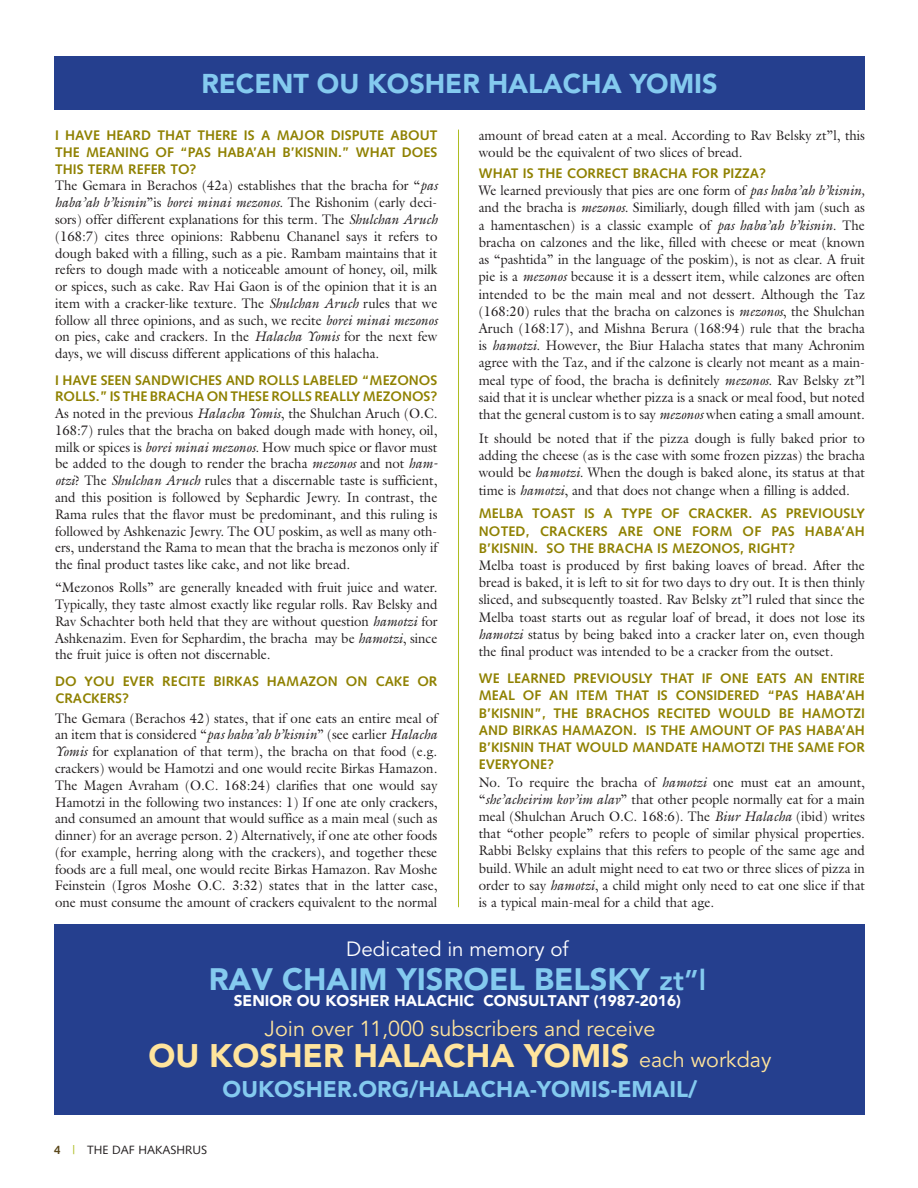
<style>
.page{position:relative;width:918px;height:1188px;background:#fff}
.page>*{position:absolute;margin:0;border:0;box-sizing:border-box;transform-origin:0 0}
.t1{font:900 32.4px "Avenir";color:#ffe49c}
.t2{font:900 30.75px "Avenir";color:#84caef}
.t3{font:900 27px "Avenir";color:#84caef}
.t4{font:900 22.5px "Avenir";color:#84caef}
.t5{font:21.6px "Avenir";color:#ffe49c}
.t6{font:20.55px "Avenir";color:#fff}
.t7{font:900 15.45px "Avenir";color:#fff}
.t8{font:13.8px/16.8px "Galliard";color:#231f20;text-align:justify;scale:.95 1}
.t9{font:700 13.8px/17.2px "Syntax";color:#8f8100;text-align:justify}
.t10{font:12px "Syntax";color:#231f20}
.s1{font-style:italic}
.s2{font-weight:800;font-size:28.2px}
.s3{font-weight:400;font-size:21.6px}
.s4{font-weight:700;color:#5a471a}
.s5{color:#aebc21}
</style>
<div class="page">
<div style="left:54px;top:924px;width:811px;height:191px;background:#253f8e"></div>
<hr style="left:458px;top:130px;width:1px;height:777px;background:#aebc21">
<div style="left:54px;top:56px;width:811px;height:53px;background:#253f8e"></div>
<h3 class="t3" style="left:201px;top:68px;width:18px">RECE</h3>
<h3 class="t3" style="left:271px;top:68px;width:448px">NT OU KOSHER HALACHA YOMIS</h3>
<p class="t9" style="left:55px;top:127px;width:384px;line-height:16.8px">I HAVE HEARD THAT THERE IS A MAJOR DISPUTE ABOUT THE MEANING OF “PAS HABA’AH B’KISNIN.” WHAT DOES THIS TERM REFER TO?</p>
<p class="t8" style="left:55px;top:177px;width:404px">The Gemara in Berachos (42a) establishes that the bracha for “<span class="s1">pas haba’ah b’kisnin</span>”is <span class="s1">borei minai mezonos</span>. The Rishonim (early deci&shy;sors) offer different explanations for this term. The <span class="s1">Shulchan Aruch </span>(168:7) cites three opinions: Rabbenu Chananel says it refers to dough baked with a filling, such as a pie. Rambam maintains that it refers to dough made with a noticeable amount of honey, oil, milk or spices, such as cake. Rav Hai Gaon is of the opinion that it is an item with a cracker-like texture. The <span class="s1">Shulchan Aruch</span> rules that we follow all three opinions, and as such, we recite <span class="s1">borei minai mezonos </span>on pies, cake and crackers. In the <span class="s1">Halacha Yomis</span> for the next few days, we will discuss different applications of this halacha.</p>
<p class="t9" style="left:55px;top:372px;width:384px;line-height:16.8px">I HAVE SEEN SANDWICHES AND ROLLS LABELED “MEZONOS<br>ROLLS.” IS THE BRACHA ON THESE ROLLS REALLY MEZONOS?</p>
<p class="t8" style="left:55px;top:405px;width:404px">As noted in the previous <span class="s1">Halacha Yomis</span>, the Shulchan Aruch (O.C.<br>168:7) rules that the bracha on baked dough made with honey, oil, milk or spices is <span class="s1">borei minai mezonos.</span> How much spice or flavor must be added to the dough to render the bracha <span class="s1">mezonos</span> and not <span class="s1">ham&shy;otzi</span>? The <span class="s1">Shulchan Aruch</span> rules that a discernable taste is sufficient, and this position is followed by Sephardic Jewry. In contrast, the Rama rules that the flavor must be predominant, and this ruling is followed by Ashkenazic Jewry. The OU poskim, as well as many oth&shy;ers, understand the Rama to mean that the bracha is mezonos only if the final product tastes like cake, and not like bread.</p>
<p class="t8" style="left:55px;top:579px;width:404px">“Mezonos Rolls” are generally kneaded with fruit juice and water.<br>Typically, they taste almost exactly like regular rolls. Rav Belsky and Rav Schachter both held that they are without question <span class="s1">hamotzi</span> for Ashkenazim. Even for Sephardim, the bracha may be <span class="s1">hamotzi</span>, since the fruit juice is often not discernable.</p>
<p class="t9" style="left:55px;top:673px;width:384px;line-height:16.8px">DO YOU EVER RECITE BIRKAS HAMAZON ON CAKE OR<br>CRACKERS?</p>
<p class="t8" style="left:55px;top:709px;width:404px">The Gemara (Berachos 42) states, that if one eats an entire meal of an item that is considered “<span class="s1">pas haba’ah b’kisnin</span>” (see earlier <span class="s1">Halacha Yomis</span> for explanation of that term), the bracha on that food (e.g. crackers) would be Hamotzi and one would recite Birkas Hamazon.<br>The Magen Avraham (O.C. 168:24) clarifies that one would say Hamotzi in the following two instances: 1) If one ate only crackers, and consumed an amount that would suffice as a main meal (such as dinner) for an average person. 2) Alternatively, if one ate other foods (for example, herring along with the crackers), and together these foods are a full meal, one would recite Birkas Hamazon. Rav Moshe Feinstein (Igros Moshe O.C. 3:32) states that in the latter case, one must consume the amount of crackers equivalent to the normal</p>
<p class="t8" style="left:479px;top:127px;width:408px;line-height:17.2px">amount of bread eaten at a meal. According to Rav Belsky zt”l, this would be the equivalent of two slices of bread.</p>
<p class="t9" style="left:479px;top:165px;width:289px">WHAT IS THE CORRECT BRACHA FOR PIZZA?</p>
<p class="t8" style="left:479px;top:182px;width:408px;line-height:17.2px">We learned previously that pies are one form of <span class="s1">pas haba’ah b’kisnin, </span>and the bracha is <span class="s1">mezonos</span>. Similiarly, dough filled with jam (such as a hamentaschen) is a classic example of <span class="s1">pas haba’ah b’kisnin</span>. The bracha on calzones and the like, filled with cheese or meat (known as “pashtida” in the language of the poskim), is not as clear. A fruit pie is a <span class="s1">mezonos</span> because it is a dessert item, while calzones are often intended to be the main meal and not dessert. Although the Taz (168:20) rules that the bracha on calzones is <span class="s1">mezonos</span>, the Shulchan Aruch (168:17), and Mishna Berura (168:94) rule that the bracha is <span class="s1">hamotzi</span>. However, the Biur Halacha states that many Achronim agree with the Taz, and if the calzone is clearly not meant as a main&shy;meal type of food, the bracha is definitely <span class="s1">mezonos</span>. Rav Belsky zt”l said that it is unclear whether pizza is a snack or meal food, but noted that the general custom is to say <span class="s1">mezonos</span> when eating a small amount.</p>
<p class="t8" style="left:479px;top:429px;width:408px;line-height:17.2px">It should be noted that if the pizza dough is fully baked prior to adding the cheese (as is the case with some frozen pizzas) the bracha would be <span class="s1">hamotzi</span>. When the dough is baked alone, its status at that time is <span class="s1">hamotzi</span>, and that does not change when a filling is added.</p>
<p class="t9" style="left:479px;top:505px;width:388px">MELBA TOAST IS A TYPE OF CRACKER. AS PREVIOUSLY NOTED, CRACKERS ARE ONE FORM OF PAS HABA’AH B’KISNIN. SO THE BRACHA IS MEZONOS, RIGHT?</p>
<p class="t8" style="left:479px;top:557px;width:408px;line-height:17.2px">Melba toast is produced by first baking loaves of bread. After the bread is baked, it is left to sit for two days to dry out. It is then thinly sliced, and subsequently toasted. Rav Belsky zt”l ruled that since the Melba toast starts out as regular loaf of bread, it does not lose its <span class="s1">hamotzi</span> status by being baked into a cracker later on, even though the final product was intended to be a cracker from the outset.</p>
<p class="t9" style="left:479px;top:670px;width:388px">WE LEARNED PREVIOUSLY THAT IF ONE EATS AN ENTIRE MEAL OF AN ITEM THAT IS CONSIDERED “PAS HABA’AH B’KISNIN”, THE BRACHOS RECITED WOU LD BE HAMOTZI AND BIRKAS HAMAZON. IS THE AMOU NT OF PAS HABA’AH B’KISNIN THAT WOU LD MANDATE HAMOTZI THE SAME FOR EVERYONE?</p>
<p class="t8" style="left:479px;top:773px;width:408px;line-height:17.2px">No. To require the bracha of <span class="s1">hamotzi</span> one must eat an amount, “<span class="s1">she’acheirim kov’im alav</span>” that other people normally eat for a main meal (Shulchan Aruch O.C. 168:6). The <span class="s1">Biur Halacha</span> (ibid) writes that “other people” refers to people of similar physical properties.<br>Rabbi Belsky explains that this refers to people of the same age and build. While an adult might need to eat two or three slices of pizza in order to say <span class="s1">hamotzi</span>, a child might only need to eat one slice if that is a typical main-meal for a child that age.</p>
<h3 class="t6" style="left:346px;top:937px;width:224px">Dedicated in memory of</h3>
<h2 class="t2" style="left:209px;top:960px;width:499px">RAV CHAIM YISROEL BELSKY <span class="s2">zt”l</span></h2>
<p class="t7" style="left:234px;top:991px;width:449px">SENIOR OU KOSHER HALACHIC CONSULTANT (1987-2016)</p>
<h3 class="t5" style="left:265px;top:1016px;width:392px">Join over 11,000 subscribers and receive</h3>
<h1 class="t1" style="left:149px;top:1036px;width:624px">OU KOSHER HALACHA YOMIS <span class="s3">each workday</span></h1>
<h3 class="t4" style="left:223px;top:1076px;width:476px">OUKOSHER.ORG/HALACHA-YOMIS-EMAIL/</h3>
<p class="t10" style="left:54px;top:1142px;width:117px"><span class="s4">4</span> <span class="s5">|</span> THE DAF HAKASHR</p>
<p class="t10" style="left:192px;top:1142px;width:15px">US</p>
</div>
